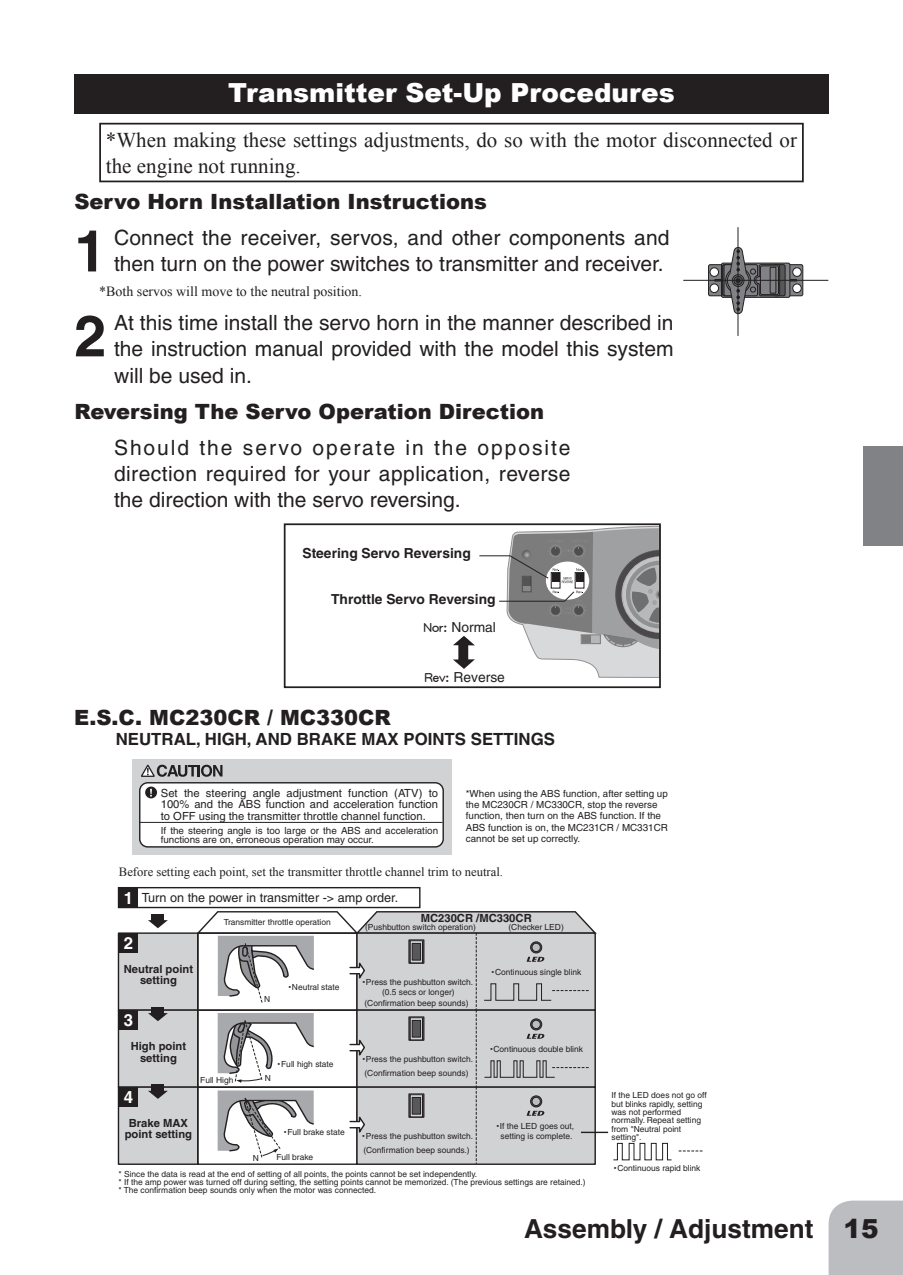
<style>
.page{position:relative;width:903px;height:1275px;background:#fff}
.page>*{position:absolute;margin:0;border:0;box-sizing:border-box;transform-origin:0 0}
.t1{font:700 57.57px "Helvetica";color:#231f20}
.t2{font:900 26.25px "Arial";color:#fff}
.t3{font:700 26.25px "Helvetica";color:#231f20}
.t4{font:21px/26.2px "Helvetica";color:#231f20;text-align:justify}
.t5{font:900 21px "Arial";color:#231f20}
.t6{font:21px/26.2px "Times New Roman";color:#231f20}
.t7{font:700 16.8px "Helvetica";color:#231f20}
.t8{font:700 16.8px "Helvetica";color:#fff}
.t9{font:14px "Times New Roman";color:#231f20}
.t10{font:700 13.83px "Helvetica";color:#231f20}
.t11{font:13.83px "Helvetica";color:#231f20}
.t12{font:12.6px "Times New Roman";color:#231f20}
.t13{font:12.6px "Helvetica";color:#231f20}
.t14{font:11.2px/11.2px "Helvetica";color:#231f20;text-align:justify}
.t15{font:700 11.2px/11.2px "Helvetica";color:#231f20;text-align:center}
.t16{font:9.8px/11.2px "Helvetica";color:#231f20}
.t17{font:8.4px/8.4px "Helvetica";color:#231f20;text-align:center}
.s1{font-family:"DF Maru Gothic Std W7"}
.s2{font-weight:700;font-size:16.8px;color:#fff}
.s3{font-family:"Arial";font-weight:900}
</style>
<div class="page">
<div style="left:828px;top:1201px;width:75px;height:74px;background:#bcbdc0"></div>
<div style="left:863px;top:446px;width:40px;height:100px;background:#808285"></div>
<div style="left:74px;top:74px;width:754px;height:40px;background:#231f20"></div>
<div style="left:99px;top:123px;width:705px;height:59px;border:2px solid #231f20"></div>
<div style="left:118px;top:933px;width:80px;height:77px;background:#d1d2d4"></div>
<div style="left:118px;top:932px;width:80px;height:79px;border:1px solid #231f20"></div>
<div style="left:118px;top:887px;width:302px;height:21px;border:1px solid #231f20"></div>
<div style="left:119px;top:888px;width:19px;height:19px;background:#231f20"></div>
<div style="left:119px;top:933px;width:19px;height:20px;background:#231f20"></div>
<svg style="left:148px;top:920px;width:20px;height:8px"></svg>
<div style="left:152px;top:914px;width:12px;height:7px;background:#231f20"></div>
<svg style="left:679px;top:1150px;width:24px;height:1px"></svg>
<div style="left:118px;top:1010px;width:80px;height:77px;background:#d1d2d4"></div>
<div style="left:118px;top:1009px;width:80px;height:79px;border:1px solid #231f20"></div>
<div style="left:119px;top:1010px;width:19px;height:20px;background:#231f20"></div>
<svg style="left:148px;top:1013px;width:20px;height:8px"></svg>
<div style="left:152px;top:1007px;width:12px;height:7px;background:#231f20"></div>
<div style="left:118px;top:1087px;width:80px;height:77px;background:#d1d2d4"></div>
<div style="left:118px;top:1086px;width:80px;height:79px;border:1px solid #231f20"></div>
<div style="left:119px;top:1087px;width:19px;height:20px;background:#231f20"></div>
<svg style="left:148px;top:1091px;width:20px;height:8px"></svg>
<div style="left:152px;top:1084px;width:12px;height:8px;background:#231f20"></div>
<svg style="left:195px;top:911px;width:477px;height:253px"></svg>
<div style="left:132px;top:759px;width:319px;height:95px;background:#d1d2d4"></div>
<div style="left:140px;top:783px;width:303px;height:64px;background:#fff;border-radius:8px"></div>
<div style="left:139px;top:782px;width:305px;height:66px;border:1px solid #231f20;border-radius:8px"></div>
<hr style="left:140px;top:822px;width:302px;height:1px;background:#231f20">
<div style="left:145px;top:786px;width:12px;height:12px;background:#231f20;border-radius:50%"></div>
<svg style="left:150px;top:789px;width:2px;height:8px"></svg>
<svg style="left:141px;top:765px;width:81px;height:12px"></svg>
<svg style="left:708px;top:265px;width:95px;height:31px"></svg>
<div style="left:708px;top:264px;width:95px;height:32px;border:1px solid #231f20;border-radius:2px"></div>
<div style="left:715px;top:279px;width:82px;height:2px;background:#808285;border:1px solid #231f20"></div>
<svg style="left:721px;top:263px;width:69px;height:34px"></svg>
<div style="left:721px;top:263px;width:69px;height:35px;border:1px solid #231f20;border-radius:2px"></div>
<div style="left:774px;top:265px;width:11px;height:31px;background:#57585a;border-radius:2px"></div>
<div style="left:774px;top:264px;width:11px;height:32px;border:1px solid #231f20;border-radius:2px"></div>
<div style="left:722px;top:264px;width:11px;height:32px;border:1px solid #231f20;border-radius:2px"></div>
<div style="left:710px;top:268px;width:8px;height:8px;background:#fff;border-radius:50%"></div>
<div style="left:710px;top:268px;width:9px;height:8px;border:1px solid #231f20;border-radius:50%"></div>
<div style="left:710px;top:284px;width:8px;height:9px;background:#fff;border-radius:50%"></div>
<div style="left:710px;top:284px;width:9px;height:9px;border:1px solid #231f20;border-radius:50%"></div>
<div style="left:793px;top:268px;width:8px;height:8px;background:#fff;border-radius:50%"></div>
<div style="left:793px;top:268px;width:8px;height:8px;border:1px solid #231f20;border-radius:50%"></div>
<div style="left:793px;top:284px;width:8px;height:9px;background:#fff;border-radius:50%"></div>
<div style="left:793px;top:284px;width:8px;height:9px;border:1px solid #231f20;border-radius:50%"></div>
<svg style="left:723px;top:247px;width:57px;height:67px"></svg>
<hr style="left:737px;top:227px;width:1px;height:109px;background:#231f20">
<hr style="left:683px;top:280px;width:145px;height:1px;background:#231f20">
<svg style="left:453px;top:526px;width:205px;height:152px"></svg>
<div style="left:284px;top:523px;width:377px;height:165px;border:2px solid #231f20"></div>
<h2 class="t2" style="left:228px;top:73px;width:448px">Transmitter Set-Up Procedures</h2>
<h3 class="t6" style="left:106px;top:126px;width:692px">*When making these settings adjustments, do so with the motor disconnected or the engine not running.</h3>
<h3 class="t5" style="left:74px;top:186px;width:414px">Servo Horn Installation Instructions</h3>
<h1 class="t1" style="left:74px;top:216px;width:34px">1</h1>
<h3 class="t4" style="left:114px;top:225px;width:557px">Connect the receiver, servos, and other components and then turn on the power switches to transmitter and receiver.</h3>
<h3 class="t9" style="left:99px;top:282px;width:264px">*Both servos will move to the neutral position.</h3>
<h1 class="t1" style="left:74px;top:301px;width:34px">2</h1>
<h3 class="t4" style="left:114px;top:310px;width:561px">At this time install the servo horn in the manner described in the instruction manual provided with the model this system will be used in.</h3>
<h3 class="t5" style="left:75px;top:396px;width:471px">Reversing The Servo Operation Direction</h3>
<h3 class="t4" style="left:114px;top:434px;width:458px">Should the servo operate in the opposite direction required for your application, reverse the direction with the servo reversing.</h3>
<h3 class="t10" style="left:302px;top:545px;width:170px">Steering Servo Reversing</h3>
<h3 class="t10" style="left:331px;top:591px;width:166px">Throttle Servo Reversing</h3>
<h3 class="t11" style="left:423px;top:619px;width:74px"><span class="s1">Nor:</span> Normal</h3>
<h3 class="t5" style="left:74px;top:702px;width:318px">E.S.C. MC230CR / MC330CR</h3>
<h3 class="t11" style="left:424px;top:669px;width:82px"><span class="s1">Rev:</span> Reverse</h3>
<h3 class="t7" style="left:116px;top:729px;width:441px">NEUTRAL, HIGH, AND BRAKE MAX POINTS SETTINGS</h3>
<h3 class="t14" style="left:161px;top:788px;width:279px">Set the steering angle adjustment function (ATV) to 100% and the ABS function and acceleration function to OFF using the transmitter throttle channel function.</h3>
<p class="t16" style="left:161px;top:825px;width:279px;line-height:9.8px">If the steering angle is too large or the ABS and acceleration functions are on, erroneous operation may occur.</p>
<p class="t16" style="left:466px;top:788px;width:204px">*When using the ABS function, after setting up the MC230CR / MC330CR, stop the reverse function, then turn on the ABS function. If the ABS function is on, the MC231CR / MC331CR cannot be set up correctly.</p>
<h3 class="t12" style="left:119px;top:864px;width:386px">Before setting each point, set the transmitter throttle channel trim to neutral.</h3>
<h3 class="t13" style="left:124px;top:890px;width:276px"><span class="s2">1</span> Turn on the power in transmitter -&gt; amp order.</h3>
<h3 class="t8" style="left:124px;top:933px;width:11px">2</h3>
<h3 class="t15" style="left:421px;top:912px;width:113px">MC230CR /MC330CR</h3>
<p class="t17" style="left:365px;top:923px;width:112px">(Pushbutton switch operation)</p>
<p class="t17" style="left:508px;top:923px;width:57px">(Checker LED)</p>
<p class="t17" style="left:224px;top:918px;width:108px">Transmitter throttle operation</p>
<h3 class="t15" style="left:124px;top:963px;width:71px">Neutral point setting</h3>
<h3 class="t8" style="left:124px;top:1010px;width:11px">3</h3>
<h3 class="t15" style="left:131px;top:1041px;width:57px">High point setting</h3>
<h3 class="t8" style="left:124px;top:1087px;width:11px">4</h3>
<p class="t17" style="left:264px;top:995px;width:8px">N</p>
<p class="t17" style="left:288px;top:982px;width:53px"><span class="s1">･</span>Neutral state</p>
<p class="t17" style="left:362px;top:977px;width:113px;line-height:10.3px"><span class="s1">･</span>Press the pushbutton switch. (0.5 secs or longer) (Confirmation beep sounds)</p>
<p class="t17" style="left:277px;top:1060px;width:58px"><span class="s1">･</span>Full high state</p>
<p class="t17" style="left:362px;top:1052px;width:113px;line-height:13.8px"><span class="s1">･</span>Press the pushbutton switch. (Confirmation beep sounds)</p>
<p class="t17" style="left:200px;top:1076px;width:35px">Full High</p>
<p class="t17" style="left:265px;top:1074px;width:8px">N</p>
<p class="t17" style="left:491px;top:967px;width:92px"><span class="s1">･</span>Continuous single blink</p>
<p class="t17" style="left:489px;top:1044px;width:95px"><span class="s1">･</span>Continuous double blink</p>
<h3 class="t15" style="left:125px;top:1117px;width:69px">Brake MAX point setting</h3>
<p class="t17" style="left:118px;top:1169px;width:469px;text-align:left">* Since the data is read at the end of setting of all points, the points cannot be set independently.<br>* If the amp power was turned off during setting, the setting points cannot be memorized. (The previous settings are retained.) * The confirmation beep sounds only when the motor was connected.</p>
<p class="t17" style="left:496px;top:1120px;width:80px;line-height:10.2px"><span class="s1">･</span>If the LED goes out, setting is complete.</p>
<p class="t17" style="left:283px;top:1128px;width:63px"><span class="s1">･</span>Full brake state</p>
<p class="t17" style="left:362px;top:1130px;width:113px;line-height:13.3px;text-align:left"><span class="s1">･</span>Press the pushbutton switch. (Confirmation beep sounds.)</p>
<p class="t17" style="left:253px;top:1154px;width:8px">N</p>
<p class="t17" style="left:276px;top:1153px;width:38px">Full brake</p>
<p class="t17" style="left:611px;top:1091px;width:97px;text-align:left">If the LED does not go off but blinks rapidly, setting was not performed normally. Repeat setting from "Neutral point setting".</p>
<p class="t17" style="left:613px;top:1164px;width:89px"><span class="s1">･</span>Continuous rapid blink</p>
<h2 class="t3" style="left:524px;top:1213px;width:356px">Assembly / Adjustment <span class="s3">15</span></h2>
</div>
